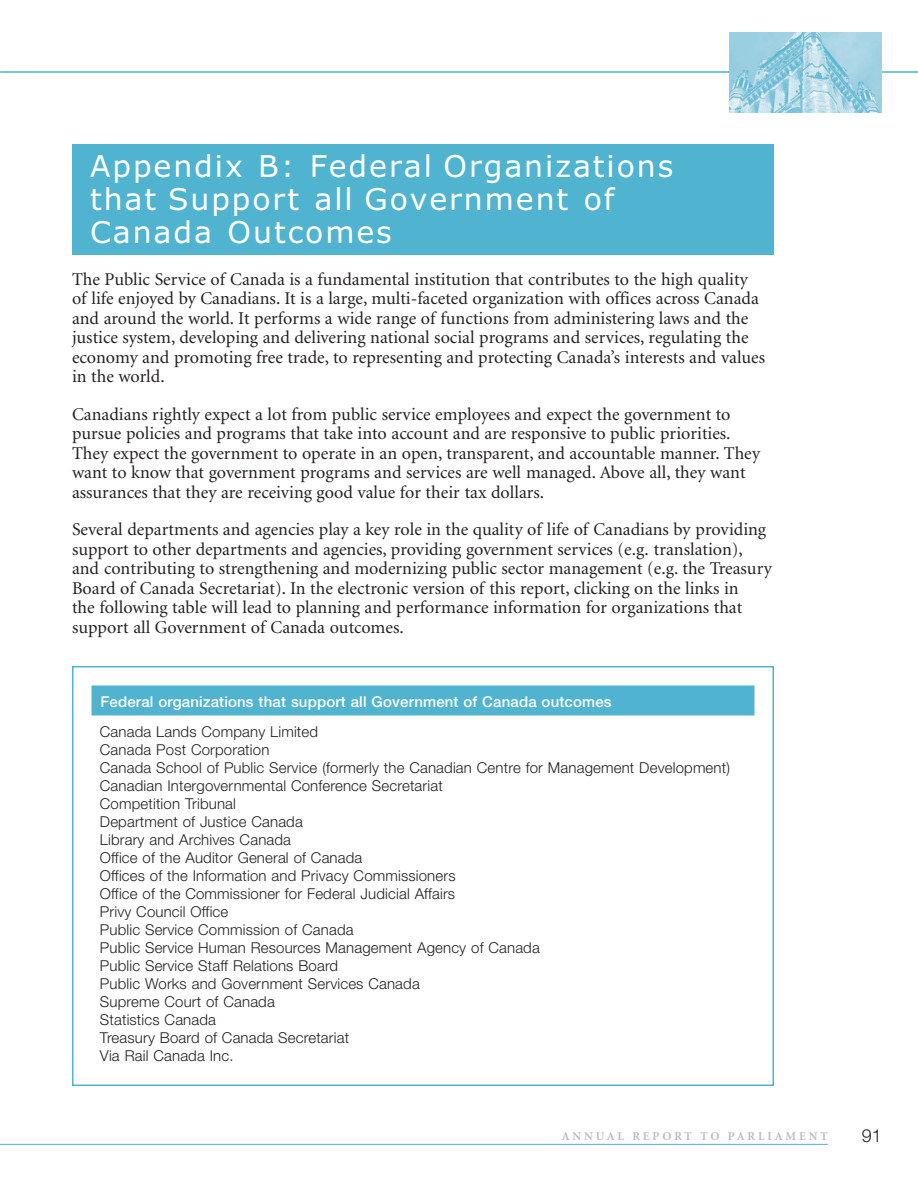
<style>
.page{position:relative;width:918px;height:1188px;background:#fff}
.page>*{position:absolute;margin:0;border:0;box-sizing:border-box;transform-origin:0 0}
.t1{font:30px/33px "Verdana";letter-spacing:.065em;color:#fff}
.t2{font:18px/19.5px "Minion";color:#231f20}
.t3{font:300 18px "Helvetica Neue";color:#231f20}
.t4{font:300 15px/18px "Helvetica Neue";letter-spacing:.01em;color:#231f20}
.t5{font:500 15px "Helvetica Neue";letter-spacing:.01em;color:#fff}
.t6{font:700 12px "Minion";letter-spacing:.245em;color:#bbbdc0}
</style>
<div class="page">
<hr style="left:0;top:71px;width:918px;height:2px;background:#50b3cf">
<hr style="left:0;top:1144px;width:828px;height:1px;background:#50b3cf">
<img style="left:729px;top:33px;width:153px;height:79px">
<div style="left:72px;top:144px;width:702px;height:111px;background:#50b3cf"></div>
<div style="left:92px;top:686px;width:662px;height:30px;background:#50b3cf"></div>
<div style="left:72px;top:666px;width:702px;height:420px;border:2px solid #50b3cf"></div>
<h1 class="t1" style="left:90px;top:152px;width:585px">Appendix B: Federal Organizations that Support all Government of<br>Canada Outcomes</h1>
<p class="t2" style="left:72px;top:271px;width:695px">The Public Service of Canada is a fundamental institution that contributes to the high quality of life enjoyed by Canadians. It is a large, multi-faceted organization with offices across Canada and around the world. It performs a wide range of functions from administering laws and the justice system, developing and delivering national social programs and services, regulating the economy and promoting free trade, to representing and protecting Canada’s interests and values in the world.</p>
<p class="t2" style="left:72px;top:406px;width:690px">Canadians rightly expect a lot from public service employees and expect the government to pursue policies and programs that take into account and are responsive to public priorities.<br>They expect the government to operate in an open, transparent, and accountable manner. They want to know that government programs and services are well managed. Above all, they want assurances that they are receiving good value for their tax dollars.</p>
<p class="t2" style="left:72px;top:521px;width:701px">Several departments and agencies play a key role in the quality of life of Canadians by providing support to other departments and agencies, providing government services (e.g. translation), and contributing to strengthening and modernizing public sector management (e.g. the Treasury Board of Canada Secretariat). In the electronic version of this report, clicking on the links in<br>the following table will lead to planning and performance information for organizations that support all Government of Canada outcomes.</p>
<p class="t5" style="left:100px;top:696px;width:513px">Federal organizations that support all Government of Canada outcomes</p>
<p class="t4" style="left:100px;top:724px;width:632px">Canada Lands Company Limited<br>Canada Post Corporation<br>Canada School of Public Service (formerly the Canadian Centre for Management Development)<br>Canadian Intergovernmental Conference Secretariat<br>Competition Tribunal<br>Department of Justice Canada<br>Library and Archives Canada<br>Office of the Auditor General of Canada<br>Offices of the Information and Privacy Commissioners<br>Office of the Commissioner for Federal Judicial Affairs<br>Privy Council Office<br>Public Service Commission of Canada<br>Public Service Human Resources Management Agency of Canada<br>Public Service Staff Relations Board<br>Public Works and Government Services Canada<br>Supreme Court of Canada<br>Statistics Canada<br>Treasury Board of Canada Secretariat<br>Via Rail Canada Inc.</p>
<p class="t6" style="left:562px;top:1132px;width:268px">ANNUAL REPORT TO PARLIAMENT</p>
<p class="t3" style="left:862px;top:1130px;width:22px">91</p>
</div>
